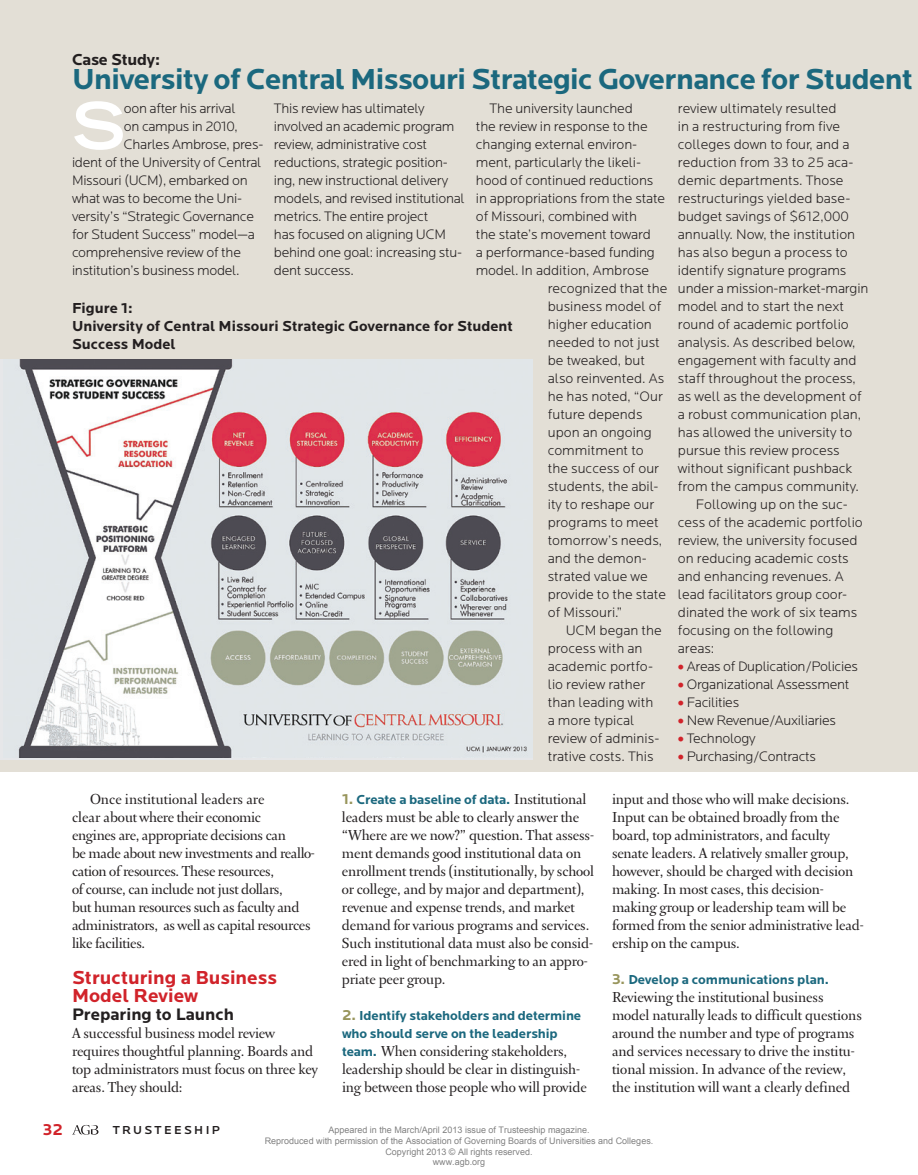
<style>
.page{position:relative;width:918px;height:1175px;background:#fff}
.page>*{position:absolute;margin:0;border:0;box-sizing:border-box;transform-origin:0 0}
.F-Sidebar-Text_No_In{font:700 expanded 63.75px "Trade Gothic LH";color:#fff}
.F-Sidebar-Head{font:700 30px "Locator";letter-spacing:-.02em;color:#1b687e}
.SH-1{font:700 19.5px/18px "Locator";color:#d1232a}
.Body{font:17.25px/18px "Arnhem Fine";letter-spacing:-.01em;color:#231f20}
.SH-1-2{font:700 17.25px "Locator";color:#231f20}
.F-Sidebar-Head-2{font:700 16.5px "Locator";letter-spacing:-.015em;color:#231f20}
.t1{font:700 16.5px "Locator";color:#d1232a}
.SH-3{font:700 15px/18px "Locator";color:#231f20}
.Body-2{font:300 14.25px/18px "Locator";color:#231f20}
.F-Sidebar-Text_No_In-2{font:300 14.25px/18px "Locator";letter-spacing:-.02em;color:#231f20}
.Bullet_Text{font:300 14.25px "Locator";letter-spacing:-.02em;color:#231f20}
.Body-3{font:700 13.5px/18px "Locator";letter-spacing:-.01em;color:#1b687e}
.t2{font:500 12px "Locator";letter-spacing:.2em;color:#231f20}
.t3{font:9px/10.8px "Arial";color:rgb(0 0 0/.5);text-align:center}
.s1{color:#d1232a}
.s2{font-size:15px;color:#98955c}
.s3{font-family:"Arnhem Fine";font-weight:400;font-size:17.25px;color:#231f20}
.s4{font-family:"Locator";font-weight:700;font-size:13.5px;color:#1b687e}
</style>
<div class="page">
<div style="left:0;top:0;width:918px;height:771px;background:#e3dfd6"></div>
<svg style="left:73px;top:1124px;width:25px;height:10px"></svg>
<img style="left:3px;top:359px;width:530px;height:399px">
<p class="F-Sidebar-Head-2" style="left:72px;top:50px;width:90px">Case Study:</p>
<p class="F-Sidebar-Head" style="left:72px;top:62px;width:842px">University of Central Missouri Strategic Governance for Student</p>
<p class="F-Sidebar-Text_No_In" style="left:72px;top:84px;width:55px">S</p>
<p class="F-Sidebar-Text_No_In-2" style="left:124px;top:99px;width:113px">oon after his arrival</p>
<p class="F-Sidebar-Text_No_In-2" style="left:274px;top:99px;width:192px">This review has ultimately involved an academic program review, administrative cost reductions, strategic position&shy;ing, new instructional delivery models, and revised institutional metrics. The entire project<br>has focused on aligning UCM behind one goal: increasing stu&shy;dent success.</p>
<p class="Body-2" style="left:489px;top:99px;width:145px">The university launched</p>
<p class="Body-2" style="left:476px;top:117px;width:173px">the review in response to the</p>
<p class="Body-2" style="left:476px;top:135px;width:163px">changing external environ-</p>
<p class="Body-2" style="left:476px;top:153px;width:167px">ment, particularly the likeli-</p>
<p class="Body-2" style="left:476px;top:171px;width:179px">hood of continued reductions</p>
<p class="Body-2" style="left:476px;top:189px;width:191px">in appropriations from the state</p>
<p class="Body-2" style="left:476px;top:207px;width:163px">of Missouri, combined with</p>
<p class="Body-2" style="left:476px;top:225px;width:176px">the state’s movement toward</p>
<p class="Body-2" style="left:476px;top:243px;width:180px">a performance-based funding</p>
<p class="Body-2" style="left:476px;top:261px;width:175px">model. In addition, Ambrose</p>
<p class="Body-2" style="left:548px;top:279px;width:121px">recognized that the</p>
<p class="Body-2" style="left:548px;top:297px;width:115px">business model of</p>
<p class="Body-2" style="left:548px;top:315px;width:106px">higher education</p>
<p class="Body-2" style="left:548px;top:333px;width:113px">needed to not just</p>
<p class="Body-2" style="left:548px;top:351px;width:99px">be tweaked, but</p>
<p class="Body-2" style="left:548px;top:369px;width:118px">also reinvented. As</p>
<p class="Body-2" style="left:548px;top:387px;width:117px">he has noted, “Our</p>
<p class="Body-2" style="left:548px;top:405px;width:96px">future depends</p>
<p class="Body-2" style="left:548px;top:423px;width:106px">upon an ongoing</p>
<p class="Body-2" style="left:548px;top:441px;width:97px">commitment to</p>
<p class="Body-2" style="left:548px;top:459px;width:113px">the success of our</p>
<p class="Body-2" style="left:548px;top:477px;width:112px">students, the abil-</p>
<p class="Body-2" style="left:548px;top:495px;width:108px">ity to reshape our</p>
<p class="Body-2" style="left:548px;top:513px;width:112px">programs to meet</p>
<p class="Body-2" style="left:548px;top:531px;width:116px">tomorrow’s needs,</p>
<p class="Body-2" style="left:548px;top:549px;width:100px">and the demon-</p>
<p class="Body-2" style="left:548px;top:567px;width:101px">strated value we</p>
<p class="Body-2" style="left:548px;top:585px;width:120px">provide to the state</p>
<p class="Body-2" style="left:548px;top:603px;width:76px">of Missouri.”</p>
<p class="Body-2" style="left:548px;top:621px;width:115px;text-indent:18px">UCM began the process with an academic portfo&shy;lio review rather than leading with a more typical review of adminis&shy;trative costs. This</p>
<p class="F-Sidebar-Text_No_In-2" style="left:124px;top:117px;width:116px">on campus in 2010,</p>
<p class="F-Sidebar-Text_No_In-2" style="left:124px;top:135px;width:141px">Charles Ambrose, pres-</p>
<p class="F-Sidebar-Text_No_In-2" style="left:72px;top:153px;width:191px">ident of the University of Central</p>
<p class="F-Sidebar-Text_No_In-2" style="left:72px;top:171px;width:177px">Missouri (UCM), embarked on</p>
<p class="F-Sidebar-Text_No_In-2" style="left:72px;top:189px;width:172px">what was to become the Uni-</p>
<p class="F-Sidebar-Text_No_In-2" style="left:72px;top:207px;width:184px">versity’s “Strategic Governance</p>
<p class="F-Sidebar-Text_No_In-2" style="left:72px;top:225px;width:184px">for Student Success” model—a</p>
<p class="F-Sidebar-Text_No_In-2" style="left:72px;top:243px;width:171px">comprehensive review of the</p>
<p class="F-Sidebar-Text_No_In-2" style="left:72px;top:261px;width:169px">institution’s business model.</p>
<p class="SH-3" style="left:72px;top:299px;width:443px">Figure 1:<br>University of Central Missouri Strategic Governance for Student<br>Success Model</p>
<p class="Body-2" style="left:678px;top:99px;width:192px">review ultimately resulted<br>in a restructuring from five colleges down to four, and a reduction from 33 to 25 aca&shy;demic departments. Those restructurings yielded base&shy;budget savings of $612,000 annually. Now, the institution has also begun a process to identify signature programs under a mission-market-margin model and to start the next round of academic portfolio analysis. As described below, engagement with faculty and staff throughout the process, as well as the development of a robust communication plan, has allowed the university to pursue this review process without significant pushback from the campus community.</p>
<p class="Body-2" style="left:678px;top:495px;width:186px;text-indent:18px">Following up on the suc&shy;cess of the academic portfolio review, the university focused on reducing academic costs and enhancing revenues. A lead facilitators group coor&shy;dinated the work of six teams focusing on the following areas:</p>
<p class="Bullet_Text" style="left:678px;top:659px;width:181px"><span class="s1">•</span> Areas of Duplication/Policies</p>
<p class="Bullet_Text" style="left:678px;top:677px;width:173px"><span class="s1">•</span> Organizational Assessment</p>
<p class="Bullet_Text" style="left:678px;top:695px;width:63px"><span class="s1">•</span> Facilities</p>
<p class="Bullet_Text" style="left:678px;top:713px;width:159px"><span class="s1">•</span> New Revenue/Auxiliaries</p>
<p class="Bullet_Text" style="left:678px;top:731px;width:79px"><span class="s1">•</span> Technology</p>
<p class="Bullet_Text" style="left:678px;top:749px;width:139px"><span class="s1">•</span> Purchasing/Contracts</p>
<p class="Body" style="left:72px;top:791px;width:244px;text-indent:18px">Once institutional leaders are<br>clear about where their economic<br>engines are, appropriate decisions can<br>be made about new investments and reallo&shy;cation of resources. These resources,<br>of course, can include not just dollars,<br>but human resources such as faculty and administrators, as well as capital resources like facilities.</p>
<p class="SH-1" style="left:72px;top:969px;width:207px">Structuring a Business<br>Model Review</p>
<p class="SH-1-2" style="left:72px;top:1004px;width:164px">Preparing to Launch</p>
<p class="Body" style="left:72px;top:1025px;width:247px">A successful business model review requires thoughtful planning. Boards and top administrators must focus on three key areas. They should:</p>
<p class="Body-3" style="left:342px;top:791px;width:246px"><span class="s2">1.</span> Create a baseline of data. <span class="s3">Institutional</span></p>
<p class="Body" style="left:342px;top:809px;width:254px">leaders must be able to clearly answer the “Where are we now?” question. That assess&shy;ment demands good institutional data on enrollment trends (institutionally, by school or college, and by major and department), revenue and expense trends, and market demand for various programs and services.<br>Such institutional data must also be consid&shy;ered in light of benchmarking to an appro&shy;priate peer group.</p>
<p class="Body-3" style="left:342px;top:1007px;width:241px"><span class="s2">2.</span> Identify stakeholders and determine who should serve on the leadership</p>
<p class="Body" style="left:342px;top:1043px;width:246px"><span class="s4">team.</span> When considering stakeholders, leadership should be clear in distinguish&shy;ing between those people who will provide</p>
<p class="Body" style="left:612px;top:791px;width:253px">input and those who will make decisions.<br>Input can be obtained broadly from the board, top administrators, and faculty senate leaders. A relatively smaller group, however, should be charged with decision making. In most cases, this decision&shy;making group or leadership team will be formed from the senior administrative lead&shy;ership on the campus.</p>
<p class="Body-3" style="left:612px;top:971px;width:219px"><span class="s2">3.</span> Develop a communications plan.</p>
<p class="Body" style="left:612px;top:989px;width:251px">Reviewing the institutional business model naturally leads to difficult questions around the number and type of programs and services necessary to drive the institu&shy;tional mission. In advance of the review, the institution will want a clearly defined</p>
<p class="t1" style="left:43px;top:1119px;width:22px">32</p>
<p class="t2" style="left:113px;top:1123px;width:109px">TRUSTEESHIP</p>
<p class="t3" style="left:265px;top:1124px;width:390px">Appeared in the March/April 2013 issue of Trusteeship magazine.<br>Reproduced with permission of the Association of Governing Boards of Universities and Colleges.<br>Copyright 2013 © All rights reserved.<br>www.agb.org</p>
</div>
